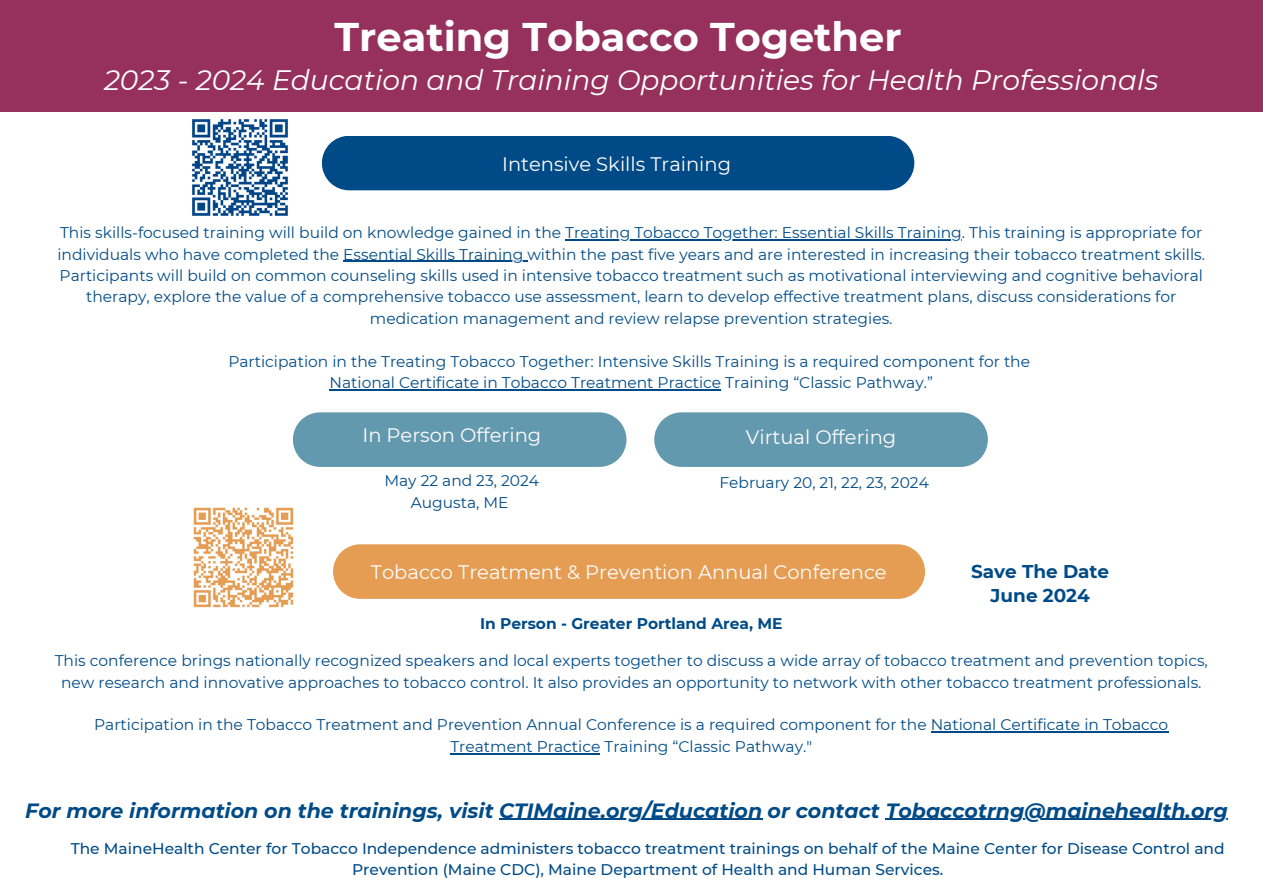
<style>
.page{position:relative;width:1263px;height:894px;background:#fff}
.page>*{position:absolute;margin:0;border:0;box-sizing:border-box;transform-origin:0 0}
.t1{font:700 39.9px "Montserrat";color:#fff}
.t2{font:italic 28.05px "Montserrat";color:#fff}
.t3{font:italic 700 20.55px "Montserrat";color:#004b87}
.t4{font:19.5px "Montserrat";color:#fffdfd}
.t5{font:700 18.45px "Montserrat";color:#004b87}
.t6{font:15.45px/21.3px "Montserrat";color:#004b87;text-align:center}
.t7{font:500 15.45px/21.3px "Montserrat";color:#004b87;text-align:center}
.t8{font:700 15.45px "Montserrat";color:#004b87}
</style>
<div class="page">
<div style="left:0;top:0;width:1262px;height:112px;background:#96315d"></div>
<svg style="left:654px;top:412px;width:334px;height:55px;background:#699db1"></svg>
<div style="left:293px;top:412px;width:333px;height:55px;background:#6399ae"></div>
<hr style="left:565px;top:239px;width:397px;height:1px;background:#004b87">
<hr style="left:343px;top:261px;width:184px;height:1px;background:#004b87">
<hr style="left:330px;top:389px;width:391px;height:1px;background:#004b87">
<img style="left:192px;top:119px;width:96px;height:97px">
<div style="left:322px;top:136px;width:592px;height:54px;background:#004b87"></div>
<div style="left:333px;top:544px;width:592px;height:54px;background:#e59d54"></div>
<img style="left:193px;top:507px;width:101px;height:101px">
<hr style="left:931px;top:731px;width:237px;height:1px;background:#004b87">
<hr style="left:450px;top:752px;width:150px;height:1px;background:#004b87">
<hr style="left:499px;top:818px;width:263px;height:1px;background:#004b87">
<hr style="left:886px;top:818px;width:342px;height:1px;background:#004b87">
<p class="t1" style="left:335px;top:12px;width:568px">Treating Tobacco Together</p>
<p class="t2" style="left:104px;top:62px;width:1056px">2023 - 2024 Education and Training Opportunities for Health Professionals</p>
<p class="t4" style="left:502px;top:152px;width:230px">Intensive Skills Training</p>
<p class="t6" style="left:57px;top:222px;width:1149px">This skills-focused training will build on knowledge gained in the Treating Tobacco Together: Essential Skills Training. This training is appropriate for individuals who have completed the Essential Skills Training within the past five years and are interested in increasing their tobacco treatment skills.<br>Participants will build on common counseling skills used in intensive tobacco treatment such as motivational interviewing and cognitive behavioral therapy, explore the value of a comprehensive tobacco use assessment, learn to develop effective treatment plans, discuss considerations for medication management and review relapse prevention strategies.</p>
<p class="t6" style="left:228px;top:350px;width:803px">Participation in the Treating Tobacco Together: Intensive Skills Training is a required component for the</p>
<p class="t6" style="left:330px;top:372px;width:605px">National Certificate in Tobacco Treatment Practice Training “Classic Pathway.”</p>
<p class="t4" style="left:362px;top:423px;width:180px">In Person Offering</p>
<p class="t4" style="left:746px;top:425px;width:152px">Virtual Offering</p>
<p class="t6" style="left:384px;top:470px;width:156px">May 22 and 23, 2024</p>
<p class="t6" style="left:411px;top:491px;width:99px">Augusta, ME</p>
<p class="t6" style="left:719px;top:471px;width:211px">February 20, 21, 22, 23, 2024</p>
<p class="t4" style="left:371px;top:559px;width:517px">Tobacco Treatment &amp; Prevention Annual Conference</p>
<p class="t8" style="left:480px;top:613px;width:304px">In Person - Greater Portland Area, ME</p>
<p class="t5" style="left:971px;top:559px;width:140px">Save The Date</p>
<p class="t5" style="left:991px;top:584px;width:101px">June 2024</p>
<p class="t6" style="left:55px;top:650px;width:1155px">This conference brings nationally recognized speakers and local experts together to discuss a wide array of tobacco treatment and prevention topics, new research and innovative approaches to tobacco control. It also provides an opportunity to network with other tobacco treatment professionals.</p>
<p class="t6" style="left:94px;top:714px;width:1076px">Participation in the Tobacco Treatment and Prevention Annual Conference is a required component for the National Certificate in Tobacco<br>Treatment Practice Training “Classic Pathway."</p>
<p class="t3" style="left:25px;top:797px;width:1204px">For more information on the trainings, visit CTIMaine.org/Education or contact Tobaccotrng@mainehealth.org</p>
<p class="t7" style="left:71px;top:837px;width:1155px">The MaineHealth Center for Tobacco Independence administers tobacco treatment trainings on behalf of the Maine Center for Disease Control and<br>Prevention (Maine CDC), Maine Department of Health and Human Services.</p>
</div>
